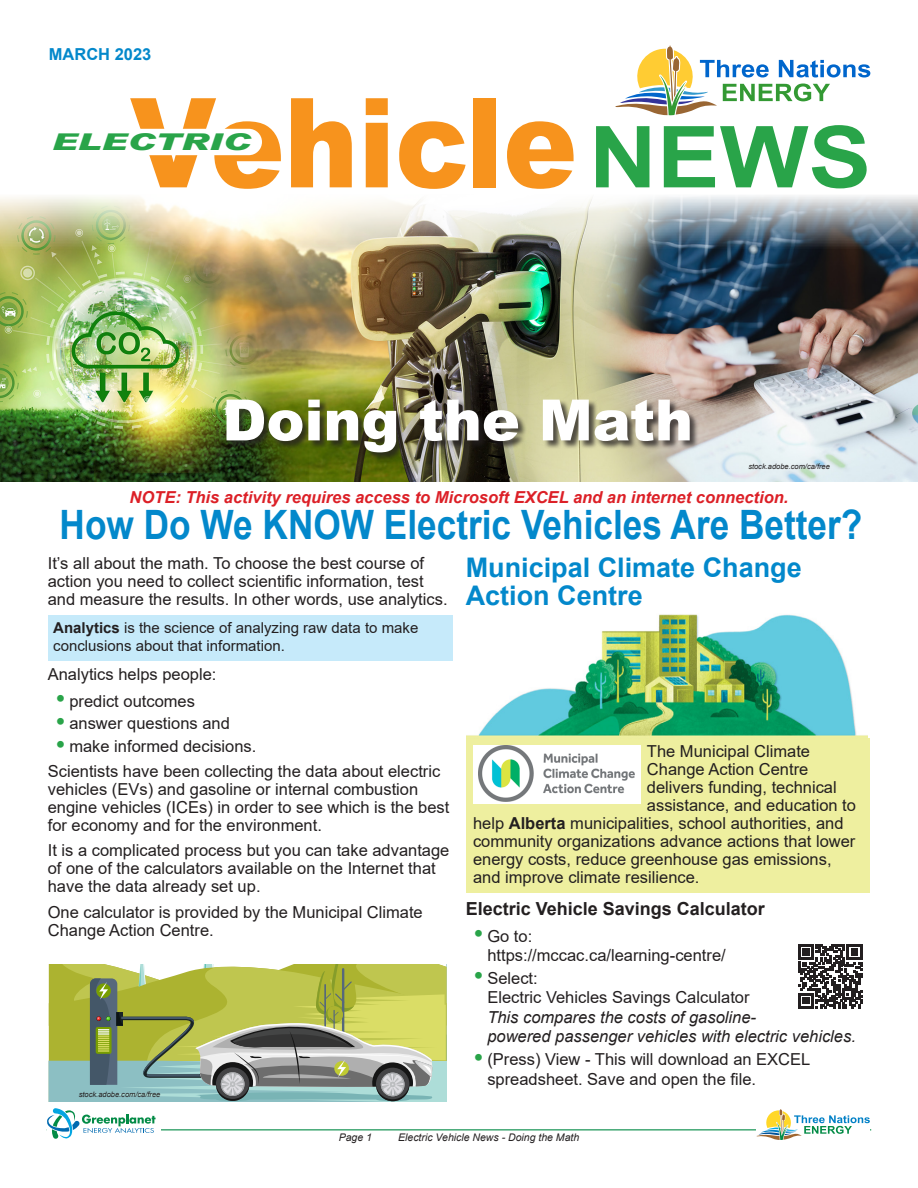
<style>
.page{position:relative;width:918px;height:1188px;background:#fff}
.page>*{position:absolute;margin:0;border:0;box-sizing:border-box;transform-origin:0 0}
.Body{font:900 124.5px "Arial";color:#f7931d;scale:.89 1}
.Headline_White{font:900 57px "Arial";color:#fff}
.Header_1{font:700 40.5px "Arial";color:#0388cb;scale:.87 1}
.Header_1-2{font:700 27px/28.5px "Arial";color:#0388cb}
.Body-2{font:italic 900 23.1px "Arial";color:#29a449;scale:1.55 1}
.Header_3{font:700 18px "Arial";color:#231f20}
.Body-3{font:16.5px/18px "Arial";color:#231f20}
.t1{font:italic 16.5px/19.5px "Arial";color:#231f20}
.Body-4{font:italic 700 16.5px "Arial";color:#dc2027}
.Date{font:700 16.5px "Arial";color:#0388cb}
.Boxed_text_blue{font:15px/18px "Arial";color:#231f20}
.t2{font:italic 10.5px "Arial";color:#231f20}
.Credit_GEA_C{font:italic 7.5px "Arial";color:#231f20}
.s1{font-weight:700;font-size:85.5px;color:#29a449}
.s2{font-weight:700}
.s3{font-size:27px;color:#29a449}
.s4{font-style:normal;font-size:27px;color:#29a449}
.s5{font-style:normal}
</style>
<div class="page">
<hr style="left:47px;top:1129px;width:824px;height:1px;background:#038b46">
<div style="left:47px;top:1107px;width:114px;height:34px;background:#fff"></div>
<svg style="left:47px;top:1108px;width:109px;height:31px"></svg>
<div style="left:756px;top:1107px;width:114px;height:34px;background:#fff"></div>
<svg style="left:757px;top:1109px;width:113px;height:31px"></svg>
<img style="left:0;top:196px;width:918px;height:286px">
<div style="left:226px;top:399px;width:473px;height:62px;background:#231f20;opacity:.75"></div>
<svg style="left:615px;top:46px;width:255px;height:69px"></svg>
<div style="left:48px;top:615px;width:404px;height:46px;background:#c6eafa"></div>
<svg style="left:49px;top:964px;width:397px;height:137px;background:#a5b171"></svg>
<svg style="left:798px;top:944px;width:64px;height:64px"></svg>
<div style="left:466px;top:739px;width:404px;height:154px;background:#eeef9f"></div>
<div style="left:473px;top:746px;width:167px;height:58px;background:#fff"></div>
<img style="left:478px;top:746px;width:156px;height:55px">
<img style="left:466px;top:614px;width:401px;height:125px">
<p class="Date" style="left:49px;top:43px;width:104px">MARCH 2023</p>
<p class="Body" style="left:130px;top:53px;width:834px">Vehicle <span class="s1">NEWS</span></p>
<p class="Body-2" style="left:52px;top:128px;width:130px">ELECTRIC</p>
<p class="Headline_White" style="left:222px;top:379px;width:472px">Doing the Math</p>
<p class="Credit_GEA_C" style="left:748px;top:461px;width:83px">stock.adobe.com/ca/free</p>
<p class="Body-4" style="left:130px;top:486px;width:660px">NOTE: This activity requires access to Microsoft EXCEL and an internet connection.</p>
<p class="Header_1" style="left:60px;top:496px;width:924px">How Do We KNOW Electric Vehicles Are Better?</p>
<p class="Body-3" style="left:48px;top:554px;width:401px">It’s all about the math. To choose the best course of action you need to collect scientific information, test and measure the results. In other words, use analytics.</p>
<p class="Boxed_text_blue" style="left:53px;top:619px;width:367px"><span class="s2">Analytics</span> is the science of analyzing raw data to make conclusions about that information.</p>
<p class="Body-3" style="left:48px;top:665px;width:170px">Analytics helps people:</p>
<p class="Body-3" style="left:56px;top:692px;width:141px"><span class="s3">•</span> predict outcomes</p>
<p class="Body-3" style="left:56px;top:715px;width:175px"><span class="s3">•</span> answer questions and</p>
<p class="Body-3" style="left:56px;top:737px;width:202px"><span class="s3">•</span> make informed decisions.</p>
<p class="Body-3" style="left:48px;top:762px;width:403px">Scientists have been collecting the data about electric vehicles (EVs) and gasoline or internal combustion engine vehicles (ICEs) in order to see which is the best for economy and for the environment.</p>
<p class="Body-3" style="left:48px;top:842px;width:403px">It is a complicated process but you can take advantage of one of the calculators available on the Internet that have the data already set up.</p>
<p class="Body-3" style="left:48px;top:903px;width:377px">One calculator is provided by the Municipal Climate<br>Change Action Centre.</p>
<p class="Credit_GEA_C" style="left:79px;top:1089px;width:83px">stock.adobe.com/ca/free</p>
<p class="Header_1-2" style="left:466px;top:554px;width:338px">Municipal Climate Change<br>Action Centre</p>
<p class="Body-3" style="left:647px;top:742px;width:165px">The Municipal Climate</p>
<p class="Body-3" style="left:647px;top:760px;width:163px">Change Action Centre</p>
<p class="Body-3" style="left:647px;top:778px;width:191px">delivers funding, technical</p>
<p class="Body-3" style="left:647px;top:796px;width:211px">assistance, and education to</p>
<p class="Body-3" style="left:473px;top:814px;width:372px">help <span class="s2">Alberta</span> municipalities, school authorities, and</p>
<p class="Body-3" style="left:473px;top:832px;width:384px">community organizations advance actions that lower</p>
<p class="Body-3" style="left:473px;top:850px;width:360px">energy costs, reduce greenhouse gas emissions,</p>
<p class="Body-3" style="left:473px;top:868px;width:228px">and improve climate resilience.</p>
<p class="Header_3" style="left:466px;top:896px;width:301px">Electric Vehicle Savings Calculator</p>
<p class="Body-3" style="left:487px;top:926px;width:240px;line-height:19.5px;text-indent:-14px"><span class="s3">•</span> Go to: https://mccac.ca/learning-centre/</p>
<p class="t1" style="left:487px;top:969px;width:370px;text-indent:-14px"><span class="s4">•</span> <span class="s5">Select:<br>Electric Vehicles Savings Calculator<br></span>This compares the costs of gasoline-<br>powered passenger vehicles with electric vehicles.</p>
<p class="Body-3" style="left:487px;top:1049px;width:325px;line-height:19.5px;text-indent:-14px"><span class="s3">•</span> (Press) View - This will download an EXCEL spreadsheet. Save and open the file.</p>
<p class="t2" style="left:339px;top:1131px;width:35px">Page 1</p>
<p class="t2" style="left:398px;top:1131px;width:183px">Electric Vehicle News - Doing the Math</p>
</div>
